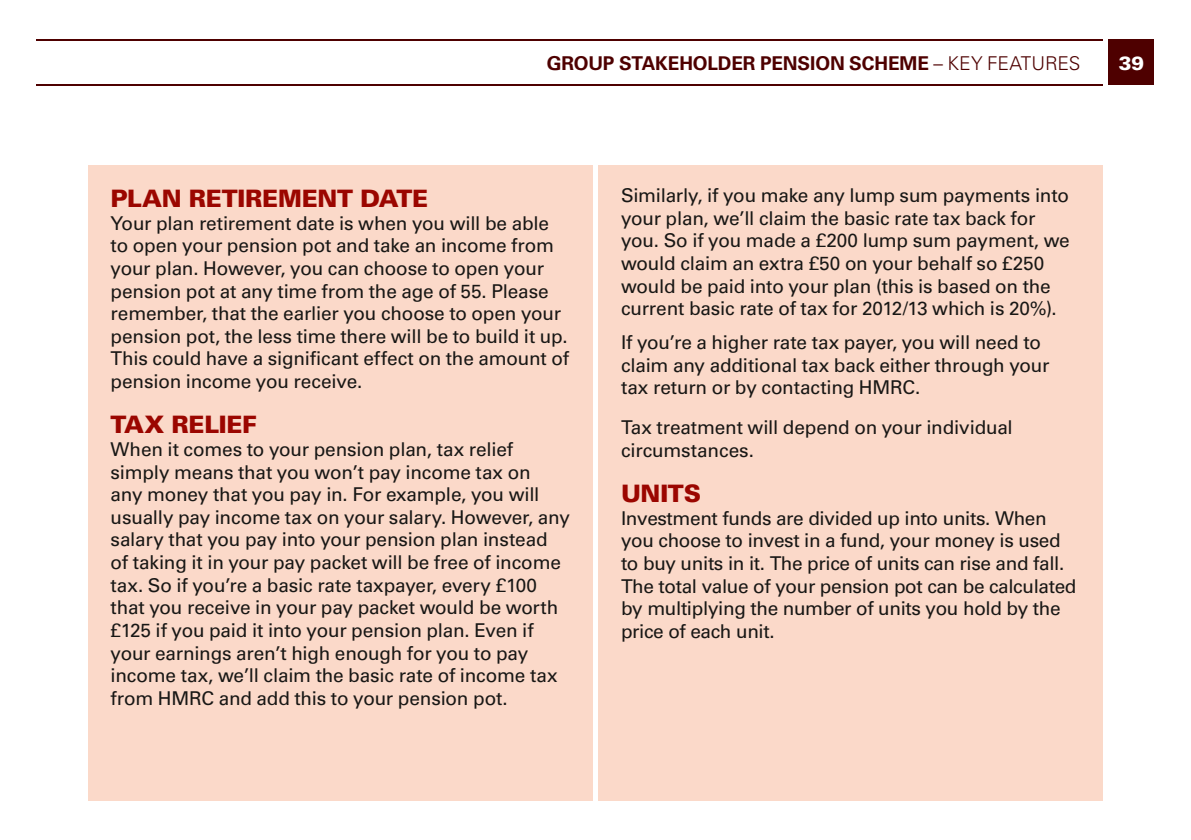
<style>
.page{position:relative;width:1191px;height:840px;background:#fff}
.page>*{position:absolute;margin:0;border:0;box-sizing:border-box;transform-origin:0 0}
.t1{font:900 24px "Univers LT";letter-spacing:-.01em;color:#9b0600}
.t2{font:19px/22.6px "Univers LT";letter-spacing:-.01em;color:#181715}
.t3{font:700 19px "Univers LT";letter-spacing:-.01em;color:#4e0000}
.t4{font:900 19px "Univers LT";color:#fff}
.s1{font-weight:300}
</style>
<div class="page">
<div style="left:88px;top:165px;width:504px;height:634px;background:#fbd9c9"></div>
<div style="left:598px;top:165px;width:505px;height:634px;background:#fbd9c9"></div>
<div style="left:1108px;top:40px;width:46px;height:45px;background:#4e0000"></div>
<hr style="left:37px;top:40px;width:1066px;height:1px;background:#4e0000">
<hr style="left:37px;top:84px;width:1066px;height:1px;background:#4e0000">
<p class="t3" style="left:547px;top:56px;width:535px">GROUP STAKEHOLDER PENSION SCHEME <span class="s1">– KEY FEATURES</span></p>
<p class="t4" style="left:1118px;top:56px;width:27px">39</p>
<p class="t1" style="left:111px;top:189px;width:319px">PLAN RETIREMENT DATE</p>
<p class="t2" style="left:111px;top:213px;width:460px">Your plan retirement date is when you will be able to open your pension pot and take an income from your plan. However, you can choose to open your pension pot at any time from the age of 55. Please remember, that the earlier you choose to open your pension pot, the less time there will be to build it up.<br>This could have a significant effect on the amount of pension income you receive.</p>
<p class="t1" style="left:111px;top:416px;width:148px">TAX RELIEF</p>
<p class="t2" style="left:111px;top:439px;width:461px">When it comes to your pension plan, tax relief simply means that you won’t pay income tax on<br>any money that you pay in. For example, you will usually pay income tax on your salary. However, any salary that you pay into your pension plan instead of taking it in your pay packet will be free of income tax. So if you’re a basic rate taxpayer, every £100 that you receive in your pay packet would be worth £125 if you paid it into your pension plan. Even if your earnings aren’t high enough for you to pay income tax, we’ll claim the basic rate of income tax from HMRC and add this to your pension pot.</p>
<p class="t2" style="left:621px;top:186px;width:450px">Similarly, if you make any lump sum payments into your plan, we’ll claim the basic rate tax back for you. So if you made a £200 lump sum payment, we would claim an extra £50 on your behalf so £250 would be paid into your plan (this is based on the current basic rate of tax for 2012/13 which is 20%).</p>
<p class="t2" style="left:621px;top:332px;width:430px">If you’re a higher rate tax payer, you will need to claim any additional tax back either through your tax return or by contacting HMRC.</p>
<p class="t2" style="left:621px;top:417px;width:393px">Tax treatment will depend on your individual circumstances.</p>
<p class="t1" style="left:621px;top:484px;width:81px">UNITS</p>
<p class="t2" style="left:621px;top:508px;width:457px">Investment funds are divided up into units. When you choose to invest in a fund, your money is used to buy units in it. The price of units can rise and fall.<br>The total value of your pension pot can be calculated by multiplying the number of units you hold by the price of each unit.</p>
</div>
